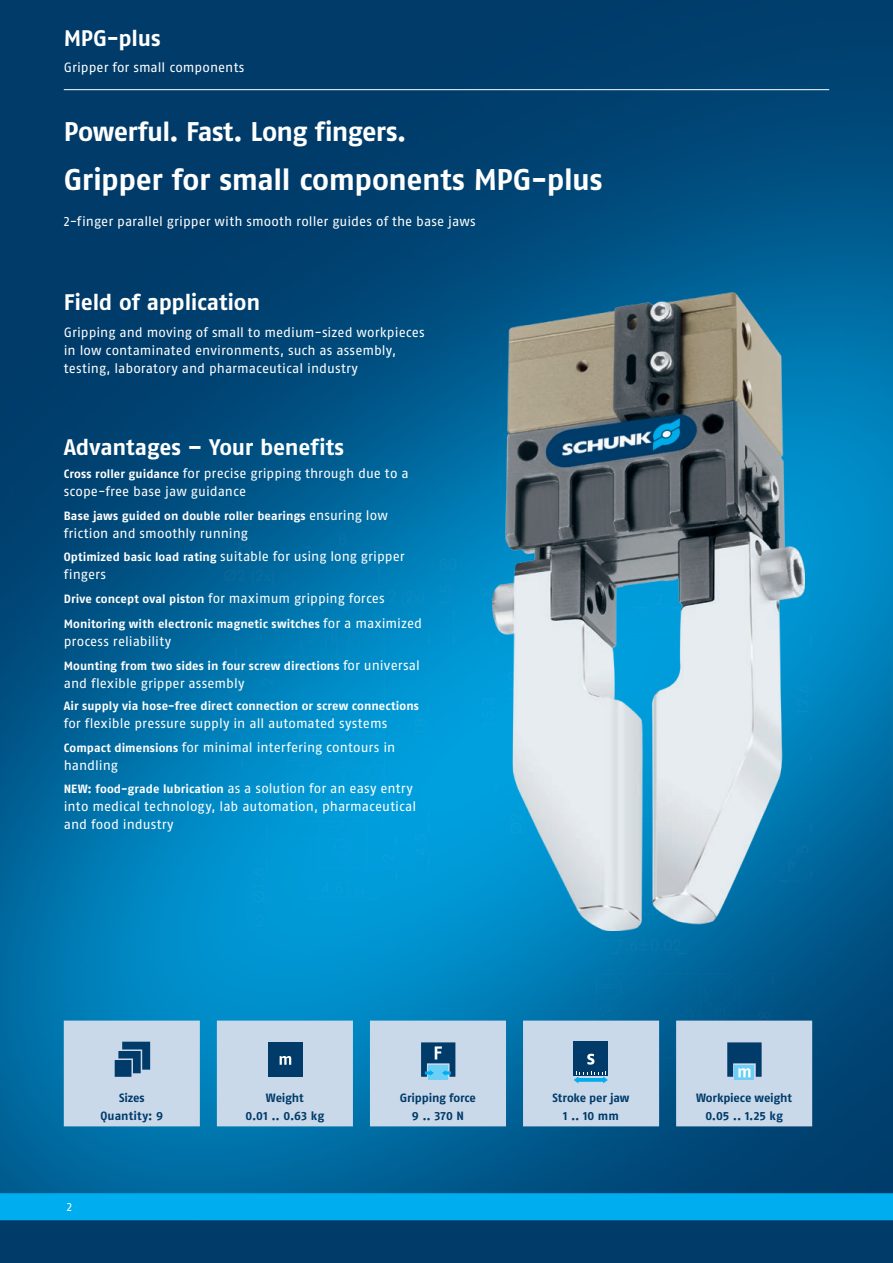
<style>
.page{position:relative;width:893px;height:1263px;background:#fff}
.page>*{position:absolute;margin:0;border:0;box-sizing:border-box;transform-origin:0 0}
.t1{font:700 30px "SCHUNK Fago Pro";letter-spacing:-.015em;color:#fff}
.t2{font:700 27px "SCHUNK Fago Pro";letter-spacing:-.02em;color:#fff}
.t3{font:700 22.5px "SCHUNK Fago Pro";letter-spacing:-.01em;color:#fff}
.t4{font:13.5px/18px "SCHUNK Fago Pro";letter-spacing:.005em;color:#fff}
.t5{font:700 12px "SCHUNK Fago Pro";letter-spacing:.01em;color:#fff}
.t6{font:700 12px/18px "SCHUNK Fago Pro";letter-spacing:-.01em;color:#003b69;text-align:center}
.t7{font:12px "SCHUNK Fago Pro";color:#fff}
.s1{font-weight:700;font-size:12px}
.s2{font-weight:400;font-size:13.5px}
</style>
<div class="page">
<img style="left:0;top:0;width:893px;height:1180px">
<div style="left:0;top:1202px;width:893px;height:61px;background:#003b69"></div>
<svg style="left:0;top:1180px;width:893px;height:40px;background:#0090cc"></svg>
<img style="left:191px;top:506px;width:702px;height:604px">
<hr style="left:64px;top:89px;width:765px;height:1px;background:#fff">
<img style="left:492px;top:292px;width:313px;height:638px">
<svg style="left:64px;top:1020px;width:748px;height:106px;background:#b5cee3"></svg>
<svg style="left:115px;top:1042px;width:35px;height:35px"></svg>
<div style="left:268px;top:1042px;width:34px;height:35px;background:#003b69"></div>
<svg style="left:280px;top:1056px;width:11px;height:9px"></svg>
<div style="left:429px;top:1065px;width:19px;height:15px;background:#6bcff6"></div>
<svg style="left:421px;top:1042px;width:34px;height:35px"></svg>
<div style="left:574px;top:1042px;width:34px;height:34px;background:#003b69"></div>
<svg style="left:574px;top:1071px;width:34px;height:12px"></svg>
<svg style="left:587px;top:1054px;width:7px;height:10px"></svg>
<svg style="left:735px;top:1077px;width:19px;height:3px"></svg>
<svg style="left:727px;top:1042px;width:35px;height:35px"></svg>
<h3 class="t3" style="left:64px;top:24px;width:98px">MPG-plus</h3>
<p class="t4" style="left:64px;top:59px;width:182px">Gripper for small components</p>
<h2 class="t2" style="left:64px;top:115px;width:344px">Powerful. Fast. Long fingers.</h2>
<h1 class="t1" style="left:64px;top:162px;width:540px">Gripper for small components MPG-plus</h1>
<p class="t4" style="left:64px;top:213px;width:414px">2-finger parallel gripper with smooth roller guides of the base jaws</p>
<h3 class="t3" style="left:64px;top:289px;width:198px">Field of application</h3>
<p class="t4" style="left:64px;top:323px;width:362px">Gripping and moving of small to medium-sized workpieces in low contaminated environments, such as assembly, testing, laboratory and pharmaceutical industry</p>
<h3 class="t3" style="left:64px;top:433px;width:282px">Advantages – Your benefits</h3>
<p class="t4" style="left:64px;top:465px;width:346px"><span class="s1">Cross roller guidance</span> for precise gripping through due to a scope-free base jaw guidance</p>
<p class="t5" style="left:64px;top:508px;width:326px">Base jaws guided on double roller bearings <span class="s2">ensuring low</span></p>
<p class="t4" style="left:64px;top:521px;width:342px;line-height:23.5px">friction and smoothly running<br><span class="s1">Optimized basic load rating</span> suitable for using long gripper</p>
<p class="t4" style="left:64px;top:563px;width:323px;line-height:23.5px">fingers<br><span class="s1">Drive concept oval piston</span> for maximum gripping forces</p>
<p class="t5" style="left:64px;top:617px;width:360px">Monitoring with electronic magnetic switches <span class="s2">for a maximized</span></p>
<p class="t4" style="left:64px;top:633px;width:109px">process reliability</p>
<p class="t5" style="left:64px;top:658px;width:358px">Mounting from two sides in four screw directions <span class="s2">for universal</span></p>
<p class="t4" style="left:64px;top:674px;width:182px">and flexible gripper assembly</p>
<p class="t5" style="left:64px;top:699px;width:357px">Air supply via hose-free direct connection or screw connections</p>
<p class="t4" style="left:64px;top:712px;width:333px;line-height:23.5px">for flexible pressure supply in all automated systems<br><span class="s1">Compact dimensions</span> for minimal interfering contours in</p>
<p class="t4" style="left:64px;top:756px;width:56px">handling</p>
<p class="t5" style="left:64px;top:782px;width:350px">NEW: food-grade lubrication <span class="s2">as a solution for an easy entry</span></p>
<p class="t4" style="left:64px;top:797px;width:354px">into medical technology, lab automation, pharmaceutical and food industry</p>
<p class="t6" style="left:100px;top:1089px;width:64px">Sizes<br>Quantity: 9</p>
<p class="t6" style="left:246px;top:1089px;width:80px">Weight<br>0.01 .. 0.63 kg</p>
<p class="t6" style="left:400px;top:1089px;width:78px">Gripping force<br>9 .. 370 N</p>
<p class="t6" style="left:553px;top:1089px;width:78px">Stroke per jaw<br>1 .. 10 mm</p>
<p class="t6" style="left:696px;top:1089px;width:97px">Workpiece weight<br>0.05 .. 1.25 kg</p>
<p class="t7" style="left:67px;top:1199px;width:7px">2</p>
</div>
